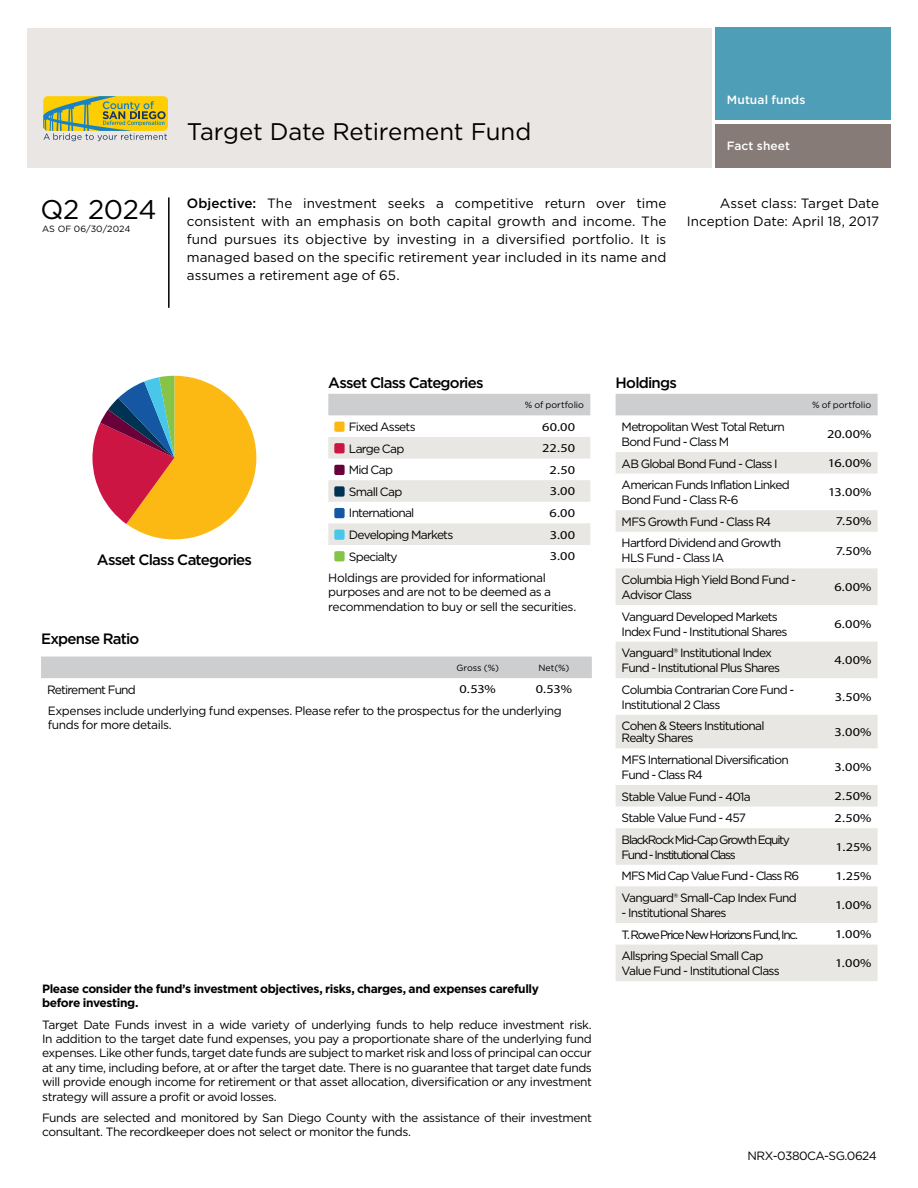
<style>
.page{position:relative;width:918px;height:1188px;background:#fff}
.page>*{position:absolute;margin:0;border:0;box-sizing:border-box;transform-origin:0 0}
.t1{font:27px "Gotham";letter-spacing:-.015em;color:#000}
.Fund_name_-_h1{font:24px "Gotham";letter-spacing:-.015em;color:#000}
.Subheads_-_h2{font:500 15px "Gotham";letter-spacing:-.05em;color:#000}
.Objective_-_p{font:13.5px/18px "Gotham";color:#000;text-align:justify}
.chart_fine_print_-_p{font:12px/14.4px "Gotham";letter-spacing:-.035em;color:#000}
.Top_Holdings_table{font:12px/15px "Gotham";letter-spacing:-.065em;color:#000}
.table_number_-_p{font:12px "Myriad Pro";letter-spacing:.02em;color:#000;scale:1.19 1}
.chart_fine_print_-_p-2{font:700 12px/14.4px "Gotham";letter-spacing:-.03em;color:#000}
.Top_Holdings_table-2{font:12px/15px "Gotham";letter-spacing:-.105em;color:#000}
.Top_Holdings_table-3{font:12px "Gotham";letter-spacing:-.12em;color:#000}
.Top_Holdings_table-4{font:12px "Gotham";letter-spacing:-.085em;color:#000}
.Class_-_p{font:500 12px "Gotham";letter-spacing:.01em;color:#fff}
.Table_column_header{font:9px "Gotham";color:#000}
.s1{font-weight:500}
</style>
<div class="page">
<div style="left:716px;top:125px;width:175px;height:43px;background:#877b77"></div>
<div style="left:716px;top:27px;width:175px;height:93px;background:#4e9eb8"></div>
<div style="left:27px;top:28px;width:685px;height:140px;background:#eae6e3"></div>
<svg style="left:43px;top:96px;width:124px;height:45px"></svg>
<hr style="left:168px;top:197px;width:2px;height:111px;background:#000">
<svg style="left:92px;top:376px;width:164px;height:163px"></svg>
<div style="left:328px;top:394px;width:262px;height:21px;background:#cccecf"></div>
<svg style="left:328px;top:422px;width:262px;height:123px"></svg>
<svg style="left:334px;top:551px;width:11px;height:10px"></svg>
<div style="left:41px;top:657px;width:551px;height:21px;background:#cccecf"></div>
<div style="left:616px;top:394px;width:262px;height:21px;background:#cccecf"></div>
<svg style="left:616px;top:452px;width:262px;height:529px;fill:#ebebe8"></svg>
<div style="left:616px;top:510px;width:262px;height:22px;background:#e8e7e4"></div>
<h1 class="t1" style="left:41px;top:192px;width:117px">Q2 2024</h1>
<p class="Table_column_header" style="left:42px;top:223px;width:90px">AS OF 06/30/2024</p>
<h1 class="Fund_name_-_h1" style="left:187px;top:116px;width:346px">Target Date Retirement Fund</h1>
<p class="Class_-_p" style="left:727px;top:92px;width:80px">Mutual funds</p>
<p class="Class_-_p" style="left:727px;top:138px;width:65px">Fact sheet</p>
<p class="Objective_-_p" style="left:187px;top:194px;width:481px"><span class="s1">Objective:</span> The investment seeks a competitive return over time consistent with an emphasis on both capital growth and income. The fund pursues its objective by investing in a diversified portfolio. It is managed based on the specific retirement year included in its name and assumes a retirement age of 65.</p>
<p class="Objective_-_p" style="left:687px;top:194px;width:194px;text-align:right">Asset class: Target Date<br>Inception Date: April 18, 2017</p>
<h2 class="Subheads_-_h2" style="left:328px;top:373px;width:157px">Asset Class Categories</h2>
<p class="Table_column_header" style="left:525px;top:399px;width:61px">% of portfolio</p>
<h2 class="Subheads_-_h2" style="left:616px;top:373px;width:63px">Holdings</h2>
<p class="Table_column_header" style="left:812px;top:399px;width:61px">% of portfolio</p>
<h2 class="Subheads_-_h2" style="left:97px;top:550px;width:157px">Asset Class Categories</h2>
<h2 class="Subheads_-_h2" style="left:41px;top:629px;width:100px">Expense Ratio</h2>
<p class="Top_Holdings_table" style="left:349px;top:419px;width:68px">Fixed Assets</p>
<p class="table_number_-_p" style="left:542px;top:419px;width:29px">60.00</p>
<p class="Top_Holdings_table" style="left:349px;top:441px;width:57px">Large Cap</p>
<p class="table_number_-_p" style="left:542px;top:441px;width:29px">22.50</p>
<p class="Top_Holdings_table" style="left:349px;top:462px;width:46px">Mid Cap</p>
<p class="table_number_-_p" style="left:550px;top:462px;width:23px">2.50</p>
<p class="Top_Holdings_table" style="left:349px;top:484px;width:55px">Small Cap</p>
<p class="table_number_-_p" style="left:550px;top:484px;width:23px">3.00</p>
<p class="Top_Holdings_table" style="left:349px;top:505px;width:67px">International</p>
<p class="table_number_-_p" style="left:550px;top:506px;width:23px">6.00</p>
<p class="Top_Holdings_table" style="left:349px;top:527px;width:106px">Developing Markets</p>
<p class="table_number_-_p" style="left:550px;top:527px;width:23px">3.00</p>
<p class="Top_Holdings_table" style="left:349px;top:549px;width:50px">Specialty</p>
<p class="table_number_-_p" style="left:550px;top:549px;width:23px">3.00</p>
<p class="chart_fine_print_-_p" style="left:328px;top:570px;width:250px">Holdings are provided for informational purposes and are not to be deemed as a recommendation to buy or sell the securities.</p>
<p class="Table_column_header" style="left:457px;top:662px;width:44px">Gross (%)</p>
<p class="Table_column_header" style="left:538px;top:662px;width:32px">Net(%)</p>
<p class="Top_Holdings_table" style="left:47px;top:682px;width:90px">Retirement Fund</p>
<p class="table_number_-_p" style="left:460px;top:682px;width:32px">0.53%</p>
<p class="table_number_-_p" style="left:536px;top:682px;width:32px">0.53%</p>
<p class="chart_fine_print_-_p" style="left:48px;top:703px;width:516px">Expenses include underlying fund expenses. Please refer to the prospectus for the underlying funds for more details.</p>
<p class="chart_fine_print_-_p-2" style="left:42px;top:982px;width:498px">Please consider the fund’s investment objectives, risks, charges, and expenses carefully before investing.</p>
<p class="chart_fine_print_-_p" style="left:42px;top:1017px;width:551px;text-align:justify">Target Date Funds invest in a wide variety of underlying funds to help reduce investment risk.<br>In addition to the target date fund expenses, you pay a proportionate share of the underlying fund expenses. Like other funds, target date funds are subject to market risk and loss of principal can occur at any time, including before, at or after the target date. There is no guarantee that target date funds will provide enough income for retirement or that asset allocation, diversification or any investment strategy will assure a profit or avoid losses.</p>
<p class="chart_fine_print_-_p" style="left:42px;top:1110px;width:551px">Funds are selected and monitored by San Diego County with the assistance of their investment consultant. The recordkeeper does not select or monitor the funds.</p>
<p class="Top_Holdings_table" style="left:622px;top:419px;width:165px">Metropolitan West Total Return<br>Bond Fund - Class M</p>
<p class="table_number_-_p" style="left:827px;top:427px;width:39px">20.00%</p>
<p class="Top_Holdings_table" style="left:622px;top:456px;width:158px">AB Global Bond Fund - Class I</p>
<p class="table_number_-_p" style="left:828px;top:456px;width:38px">16.00%</p>
<p class="Top_Holdings_table" style="left:622px;top:477px;width:170px">American Funds Inflation Linked<br>Bond Fund - Class R-6</p>
<p class="table_number_-_p" style="left:828px;top:485px;width:38px">13.00%</p>
<p class="Top_Holdings_table" style="left:622px;top:514px;width:151px">MFS Growth Fund - Class R4</p>
<p class="table_number_-_p" style="left:836px;top:514px;width:31px">7.50%</p>
<p class="Top_Holdings_table" style="left:622px;top:535px;width:161px">Hartford Dividend and Growth<br>HLS Fund - Class IA</p>
<p class="table_number_-_p" style="left:836px;top:543px;width:31px">7.50%</p>
<p class="Top_Holdings_table" style="left:622px;top:572px;width:176px">Columbia High Yield Bond Fund -<br>Advisor Class</p>
<p class="table_number_-_p" style="left:834px;top:580px;width:33px">6.00%</p>
<p class="Top_Holdings_table" style="left:622px;top:609px;width:167px">Vanguard Developed Markets<br>Index Fund - Institutional Shares</p>
<p class="table_number_-_p" style="left:834px;top:616px;width:33px">6.00%</p>
<p class="Top_Holdings_table" style="left:622px;top:645px;width:160px">Vanguard® Institutional Index<br>Fund - Institutional Plus Shares</p>
<p class="table_number_-_p" style="left:835px;top:653px;width:33px">4.00%</p>
<p class="Top_Holdings_table" style="left:622px;top:682px;width:174px">Columbia Contrarian Core Fund -<br>Institutional 2 Class</p>
<p class="table_number_-_p" style="left:835px;top:690px;width:33px">3.50%</p>
<p class="Top_Holdings_table" style="left:622px;top:720px;width:145px;line-height:12px">Cohen &amp; Steers Institutional<br>Realty Shares</p>
<p class="table_number_-_p" style="left:835px;top:725px;width:33px">3.00%</p>
<p class="Top_Holdings_table" style="left:622px;top:752px;width:169px">MFS International Diversification<br>Fund - Class R4</p>
<p class="table_number_-_p" style="left:835px;top:760px;width:33px">3.00%</p>
<p class="Top_Holdings_table" style="left:622px;top:789px;width:131px">Stable Value Fund - 401a</p>
<p class="table_number_-_p" style="left:835px;top:789px;width:33px">2.50%</p>
<p class="Top_Holdings_table" style="left:622px;top:810px;width:126px">Stable Value Fund - 457</p>
<p class="table_number_-_p" style="left:835px;top:810px;width:33px">2.50%</p>
<p class="Top_Holdings_table-2" style="left:622px;top:832px;width:170px">BlackRock Mid-Cap Growth Equity<br>Fund - Institutional Class</p>
<p class="table_number_-_p" style="left:836px;top:840px;width:32px">1.25%</p>
<p class="Top_Holdings_table-4" style="left:622px;top:868px;width:179px">MFS Mid Cap Value Fund - Class R6</p>
<p class="table_number_-_p" style="left:836px;top:869px;width:32px">1.25%</p>
<p class="Top_Holdings_table" style="left:622px;top:890px;width:177px">Vanguard® Small-Cap Index Fund</p>
<p class="Top_Holdings_table" style="left:622px;top:905px;width:106px">- Institutional Shares</p>
<p class="table_number_-_p" style="left:835px;top:898px;width:32px">1.00%</p>
<p class="Top_Holdings_table-3" style="left:622px;top:927px;width:178px">T.Rowe Price New Horizons Fund,Inc.</p>
<p class="table_number_-_p" style="left:835px;top:927px;width:32px">1.00%</p>
<p class="Top_Holdings_table" style="left:622px;top:948px;width:160px">Allspring Special Small Cap<br>Value Fund - Institutional Class</p>
<p class="table_number_-_p" style="left:835px;top:956px;width:32px">1.00%</p>
<p class="chart_fine_print_-_p" style="left:748px;top:1149px;width:131px">NRX-0380CA-SG.0624</p>
</div>
